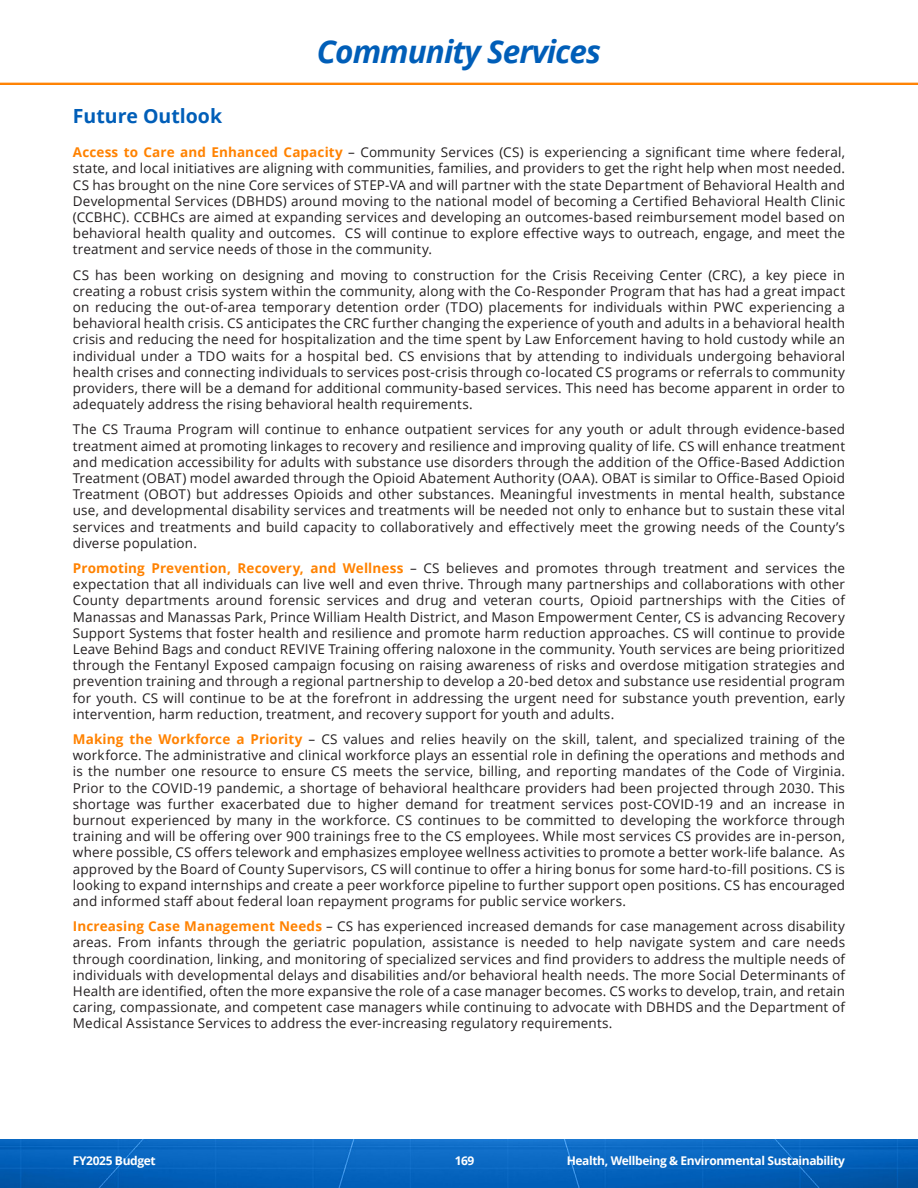
<style>
.page{position:relative;width:918px;height:1188px;background:#fff}
.page>*{position:absolute;margin:0;border:0;box-sizing:border-box;transform-origin:0 0}
.t1{font:italic 700 31.5px "Open Sans";letter-spacing:-.03em;color:#005eb8}
.Heading_L1{font:700 19.5px "Open Sans";color:#005eb8}
.Body{font:13.5px/16.2px "Open Sans";letter-spacing:.01em;color:#231f20;text-align:justify}
.t2{font:700 12px "Open Sans";letter-spacing:-.03em;color:#fff}
.s1{font-weight:700;color:#ff8200}
</style>
<div class="page">
<img style="left:0;top:82px;width:918px;height:3px">
<img style="left:0;top:1139px;width:918px;height:49px">
<p class="t1" style="left:317px;top:29px;width:286px">Community Services</p>
<p class="Heading_L1" style="left:73px;top:102px;width:151px">Future Outlook</p>
<p class="Body" style="left:73px;top:144px;width:774px"><span class="s1">Access to Care and Enhanced Capacity</span> – Community Services (CS) is experiencing a significant time where federal, state, and local initiatives are aligning with communities, families, and providers to get the right help when most needed.<br>CS has brought on the nine Core services of STEP-VA and will partner with the state Department of Behavioral Health and Developmental Services (DBHDS) around moving to the national model of becoming a Certified Behavioral Health Clinic (CCBHC). CCBHCs are aimed at expanding services and developing an outcomes-based reimbursement model based on behavioral health quality and outcomes. CS will continue to explore effective ways to outreach, engage, and meet the treatment and service needs of those in the community.</p>
<p class="Body" style="left:73px;top:266px;width:774px">CS has been working on designing and moving to construction for the Crisis Receiving Center (CRC), a key piece in creating a robust crisis system within the community, along with the Co-Responder Program that has had a great impact on reducing the out-of-area temporary detention order (TDO) placements for individuals within PWC experiencing a behavioral health crisis. CS anticipates the CRC further changing the experience of youth and adults in a behavioral health crisis and reducing the need for hospitalization and the time spent by Law Enforcement having to hold custody while an individual under a TDO waits for a hospital bed. CS envisions that by attending to individuals undergoing behavioral health crises and connecting individuals to services post-crisis through co-located CS programs or referrals to community providers, there will be a demand for additional community-based services. This need has become apparent in order to adequately address the rising behavioral health requirements.</p>
<p class="Body" style="left:73px;top:421px;width:774px">The CS Trauma Program will continue to enhance outpatient services for any youth or adult through evidence-based treatment aimed at promoting linkages to recovery and resilience and improving quality of life. CS will enhance treatment and medication accessibility for adults with substance use disorders through the addition of the Office-Based Addiction Treatment (OBAT) model awarded through the Opioid Abatement Authority (OAA). OBAT is similar to Office-Based Opioid Treatment (OBOT) but addresses Opioids and other substances. Meaningful investments in mental health, substance use, and developmental disability services and treatments will be needed not only to enhance but to sustain these vital services and treatments and build capacity to collaboratively and effectively meet the growing needs of the County’s diverse population.</p>
<p class="Body" style="left:73px;top:560px;width:774px"><span class="s1">Promoting Prevention, Recovery, and Wellness</span> – CS believes and promotes through treatment and services the expectation that all individuals can live well and even thrive. Through many partnerships and collaborations with other County departments around forensic services and drug and veteran courts, Opioid partnerships with the Cities of Manassas and Manassas Park, Prince William Health District, and Mason Empowerment Center, CS is advancing Recovery Support Systems that foster health and resilience and promote harm reduction approaches. CS will continue to provide Leave Behind Bags and conduct REVIVE Training offering naloxone in the community. Youth services are being prioritized through the Fentanyl Exposed campaign focusing on raising awareness of risks and overdose mitigation strategies and prevention training and through a regional partnership to develop a 20-bed detox and substance use residential program for youth. CS will continue to be at the forefront in addressing the urgent need for substance youth prevention, early intervention, harm reduction, treatment, and recovery support for youth and adults.</p>
<p class="Body" style="left:73px;top:731px;width:774px"><span class="s1">Making the Workforce a Priority</span> – CS values and relies heavily on the skill, talent, and specialized training of the workforce. The administrative and clinical workforce plays an essential role in defining the operations and methods and is the number one resource to ensure CS meets the service, billing, and reporting mandates of the Code of Virginia.<br>Prior to the COVID-19 pandemic, a shortage of behavioral healthcare providers had been projected through 2030. This shortage was further exacerbated due to higher demand for treatment services post-COVID-19 and an increase in burnout experienced by many in the workforce. CS continues to be committed to developing the workforce through training and will be offering over 900 trainings free to the CS employees. While most services CS provides are in-person, where possible, CS offers telework and emphasizes employee wellness activities to promote a better work-life balance. As approved by the Board of County Supervisors, CS will continue to offer a hiring bonus for some hard-to-fill positions. CS is looking to expand internships and create a peer workforce pipeline to further support open positions. CS has encouraged and informed staff about federal loan repayment programs for public service workers.</p>
<p class="Body" style="left:73px;top:918px;width:774px"><span class="s1">Increasing Case Management Needs</span> – CS has experienced increased demands for case management across disability areas. From infants through the geriatric population, assistance is needed to help navigate system and care needs through coordination, linking, and monitoring of specialized services and find providers to address the multiple needs of individuals with developmental delays and disabilities and/or behavioral health needs. The more Social Determinants of Health are identified, often the more expansive the role of a case manager becomes. CS works to develop, train, and retain caring, compassionate, and competent case managers while continuing to advocate with DBHDS and the Department of Medical Assistance Services to address the ever-increasing regulatory requirements.</p>
<p class="t2" style="left:73px;top:1152px;width:84px">FY2025 Budget</p>
<p class="t2" style="left:455px;top:1152px;width:21px">169</p>
<p class="t2" style="left:567px;top:1152px;width:280px">Health, Wellbeing &amp; Environmental Sustainability</p>
</div>
